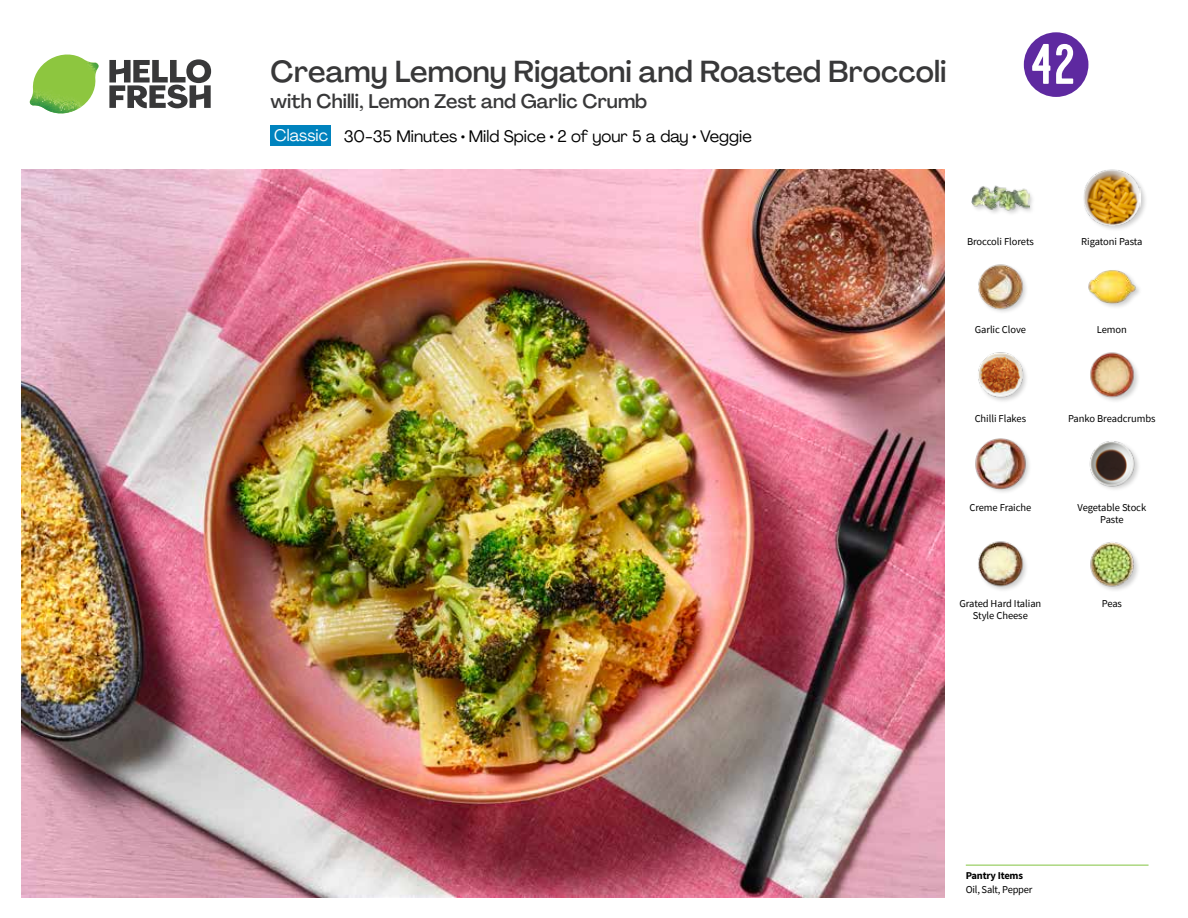
<style>
.page{position:relative;width:1188px;height:918px;background:#fff}
.page>*{position:absolute;margin:0;border:0;box-sizing:border-box;transform-origin:0 0}
.t1{font:57px "Kapra";color:#fff}
.t2{font:500 30px "Agrandir";color:#383839}
.t3{font:500 19.5px "Agrandir";color:#383839}
.t4{font:16.5px "Agrandir";color:#000}
.t5{font:10.5px/12px "Source Sans Pro";letter-spacing:-.005em;color:#000;text-align:center}
.t6{font:700 10.5px "Source Sans Pro";letter-spacing:-.02em;color:#000}
.s1{color:#fff}
</style>
<div class="page">
<svg style="left:109px;top:59px;width:102px;height:49px"></svg>
<img style="left:30px;top:55px;width:69px;height:59px">
<img style="left:21px;top:170px;width:924px;height:728px">
<hr style="left:966px;top:865px;width:183px;height:1px;background:#82c341">
<div style="left:271px;top:126px;width:60px;height:20px;background:#0083be"></div>
<img style="left:978px;top:541px;width:48px;height:49px">
<img style="left:1090px;top:542px;width:48px;height:48px">
<img style="left:978px;top:352px;width:48px;height:49px">
<img style="left:975px;top:438px;width:54px;height:54px">
<img style="left:1089px;top:441px;width:50px;height:49px">
<img style="left:1090px;top:352px;width:48px;height:49px">
<div style="left:971px;top:185px;width:65px;height:32px;background:#000;opacity:.2"></div>
<img style="left:972px;top:185px;width:57px;height:32px">
<img style="left:978px;top:264px;width:48px;height:48px">
<img style="left:1088px;top:270px;width:52px;height:37px">
<div style="left:1082px;top:168px;width:66px;height:65px;background:#000;opacity:.2"></div>
<img style="left:1083px;top:169px;width:58px;height:57px">
<svg style="left:1023px;top:32px;width:66px;height:65px"></svg>
<h2 class="t2" style="left:271px;top:53px;width:678px">Creamy Lemony Rigatoni and Roasted Broccoli</h2>
<h3 class="t3" style="left:271px;top:89px;width:378px">with Chilli, Lemon Zest and Garlic Crumb</h3>
<h3 class="t4" style="left:274px;top:126px;width:479px"><span class="s1">Classic</span> 30-35 Minutes • Mild Spice • 2 of your 5 a day • Veggie</h3>
<h1 class="t1" style="left:1032px;top:31px;width:45px">42</h1>
<p class="t5" style="left:967px;top:235px;width:68px">Broccoli Florets</p>
<p class="t5" style="left:1081px;top:235px;width:63px">Rigatoni Pasta</p>
<p class="t5" style="left:975px;top:324px;width:53px">Garlic Clove</p>
<p class="t5" style="left:1097px;top:324px;width:32px">Lemon</p>
<p class="t5" style="left:975px;top:413px;width:53px">Chilli Flakes</p>
<p class="t5" style="left:1068px;top:413px;width:89px">Panko Breadcrumbs</p>
<p class="t5" style="left:969px;top:501px;width:64px">Creme Fraiche</p>
<p class="t5" style="left:1078px;top:501px;width:70px">Vegetable Stock<br>Paste</p>
<p class="t5" style="left:960px;top:598px;width:83px">Grated Hard Italian</p>
<p class="t5" style="left:1102px;top:598px;width:22px">Peas</p>
<p class="t5" style="left:973px;top:610px;width:56px">Style Cheese</p>
<p class="t6" style="left:966px;top:868px;width:59px">Pantry Items</p>
<p class="t5" style="left:966px;top:884px;width:68px">Oil, Salt, Pepper</p>
</div>
